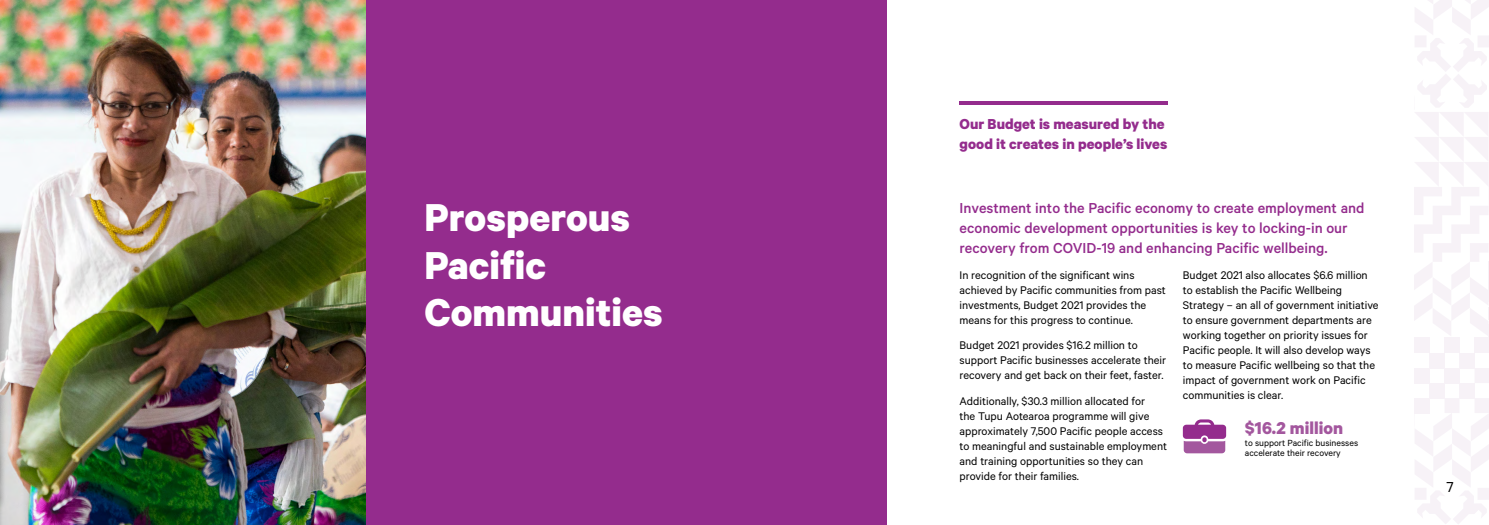
<style>
.page{position:relative;width:1489px;height:525px;background:#fff}
.page>*{position:absolute;margin:0;border:0;box-sizing:border-box;transform-origin:0 0}
.Section_Heading{font:700 43.75px/47.5px "Calibre";color:#fff}
.t1{font:700 19.25px "Calibre";color:#a3579e}
.Intro_Copy{font:500 16.25px/20px "Calibre";color:#942c8d}
.t2{font:700 16.25px/20px "Calibre";color:#942c8d}
.t3{font:16.25px "Calibre";color:#000}
.Body{font:12.5px/15px "Calibre";color:#000}
.Body-2{font:10px/10px "Calibre";color:#000}
</style>
<div class="page">
<hr style="left:959px;top:101px;width:209px;height:4px;background:#942c8d">
<div style="left:132px;top:0;width:755px;height:524px;background:#942c8d"></div>
<img style="left:0;top:0;width:365px;height:524px">
<svg style="left:1182px;top:419px;width:43px;height:34px"></svg>
<svg style="left:1414px;top:0;width:75px;height:524px"></svg>
<p class="Section_Heading" style="left:424px;top:192px;width:240px">Prosperous<br>Pacific<br>Communities</p>
<h1 class="t2" style="left:959px;top:113px;width:209px">Our Budget is measured by the good it creates in people’s lives</h1>
<p class="Intro_Copy" style="left:959px;top:198px;width:406px">Investment into the Pacific economy to create employment and economic development opportunities is key to locking-in our recovery from COVID-19 and enhancing Pacific wellbeing.</p>
<p class="Body" style="left:959px;top:267px;width:208px">In recognition of the significant wins achieved by Pacific communities from past investments, Budget 2021 provides the means for this progress to continue.</p>
<p class="Body" style="left:959px;top:337px;width:208px">Budget 2021 provides $16.2 million to support Pacific businesses accelerate their recovery and get back on their feet, faster.</p>
<p class="Body" style="left:959px;top:392px;width:209px">Additionally, $30.3 million allocated for<br>the Tupu Aotearoa programme will give approximately 7,500 Pacific people access to meaningful and sustainable employment and training opportunities so they can provide for their families.</p>
<p class="Body" style="left:1182px;top:267px;width:197px">Budget 2021 also allocates $6.6 million to establish the Pacific Wellbeing Strategy – an all of government initiative to ensure government departments are working together on priority issues for Pacific people. It will also develop ways to measure Pacific wellbeing so that the impact of government work on Pacific communities is clear.</p>
<h1 class="t1" style="left:1244px;top:415px;width:100px">$16.2 million</h1>
<p class="Body-2" style="left:1244px;top:437px;width:115px">to support Pacific businesses accelerate their recovery</p>
<h3 class="t3" style="left:1446px;top:477px;width:9px">7</h3>
</div>
